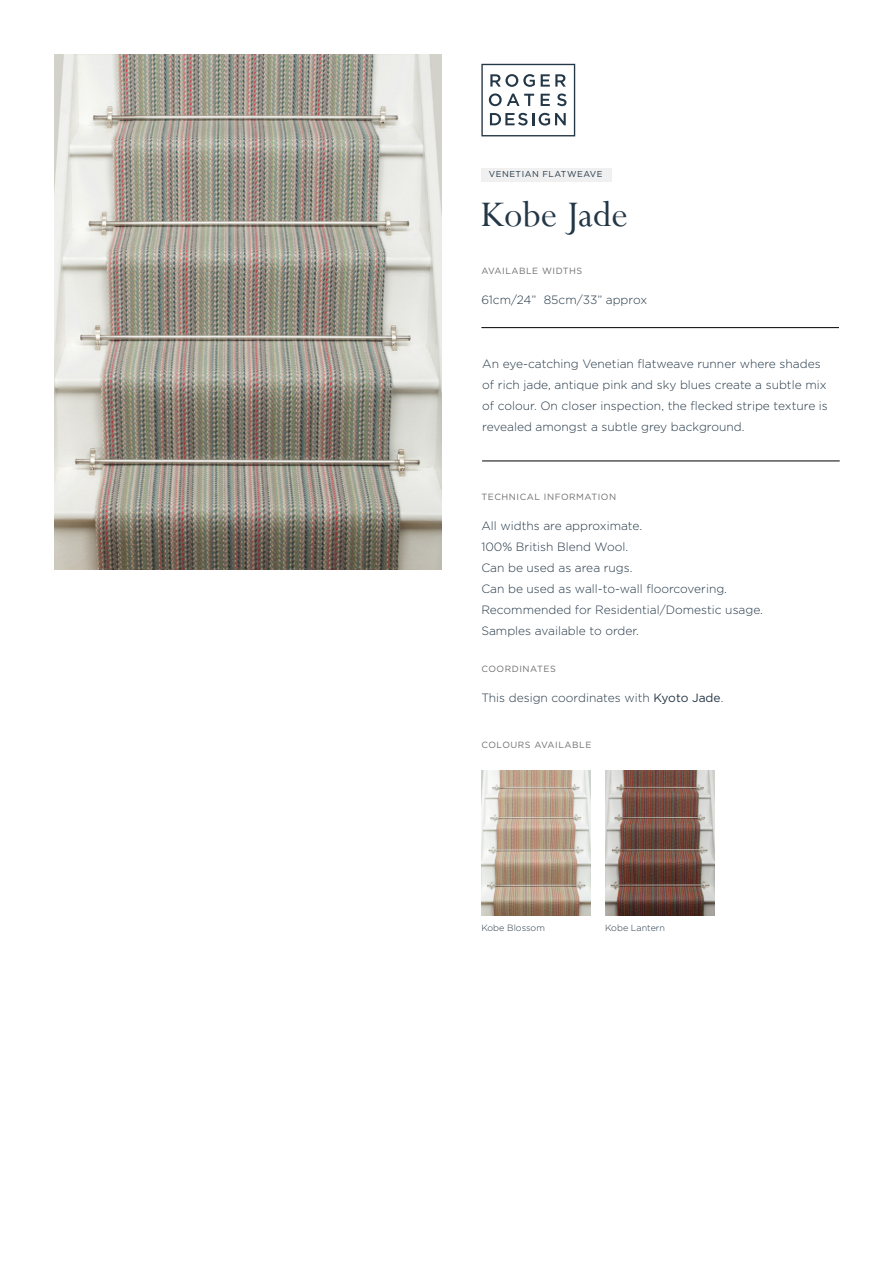
<style>
.page{position:relative;width:893px;height:1263px;background:#fff}
.page>*{position:absolute;margin:0;border:0;box-sizing:border-box;transform-origin:0 0}
.t1{font:40.2px "Perpetua";color:#243746}
.t2{font:300 12px/21px "Gotham";color:#243746}
.t3{font:9px "Gotham";letter-spacing:.06em;color:#706f6f}
.t4{font:300 9px "Gotham";color:#243746}
.t5{font:8.55px "Gotham";letter-spacing:.06em;color:#243746}
.s1{font-weight:400}
</style>
<div class="page">
<svg style="left:481px;top:64px;width:94px;height:72px"></svg>
<img style="left:54px;top:54px;width:387px;height:516px">
<div style="left:481px;top:168px;width:130px;height:14px;background:#f0f0f0"></div>
<hr style="left:481px;top:327px;width:358px;height:1px;background:#000">
<hr style="left:482px;top:461px;width:358px;height:1px;background:#000">
<img style="left:481px;top:770px;width:110px;height:146px">
<img style="left:605px;top:770px;width:109px;height:146px">
<p class="t5" style="left:489px;top:169px;width:115px">VENETIAN FLATWEAVE</p>
<h1 class="t1" style="left:480px;top:189px;width:149px">Kobe Jade</h1>
<p class="t3" style="left:481px;top:265px;width:102px">AVAILABLE WIDTHS</p>
<p class="t2" style="left:481px;top:289px;width:167px">61cm/24” 85cm/33” approx</p>
<p class="t2" style="left:482px;top:353px;width:347px">An eye-catching Venetian flatweave runner where shades of rich jade, antique pink and sky blues create a subtle mix of colour. On closer inspection, the flecked stripe texture is revealed amongst a subtle grey background.</p>
<p class="t3" style="left:481px;top:491px;width:136px">TECHNICAL INFORMATION</p>
<p class="t2" style="left:481px;top:515px;width:283px">All widths are approximate.<br>100% British Blend Wool.<br>Can be used as area rugs.<br>Can be used as wall-to-wall floorcovering.<br>Recommended for Residential/Domestic usage.<br>Samples available to order.</p>
<p class="t3" style="left:481px;top:663px;width:76px">COORDINATES</p>
<p class="t2" style="left:481px;top:687px;width:244px">This design coordinates with <span class="s1">Kyoto Jade</span>.</p>
<p class="t3" style="left:481px;top:739px;width:111px">COLOURS AVAILABLE</p>
<p class="t4" style="left:481px;top:922px;width:65px">Kobe Blossom</p>
<p class="t4" style="left:605px;top:922px;width:61px">Kobe Lantern</p>
</div>
